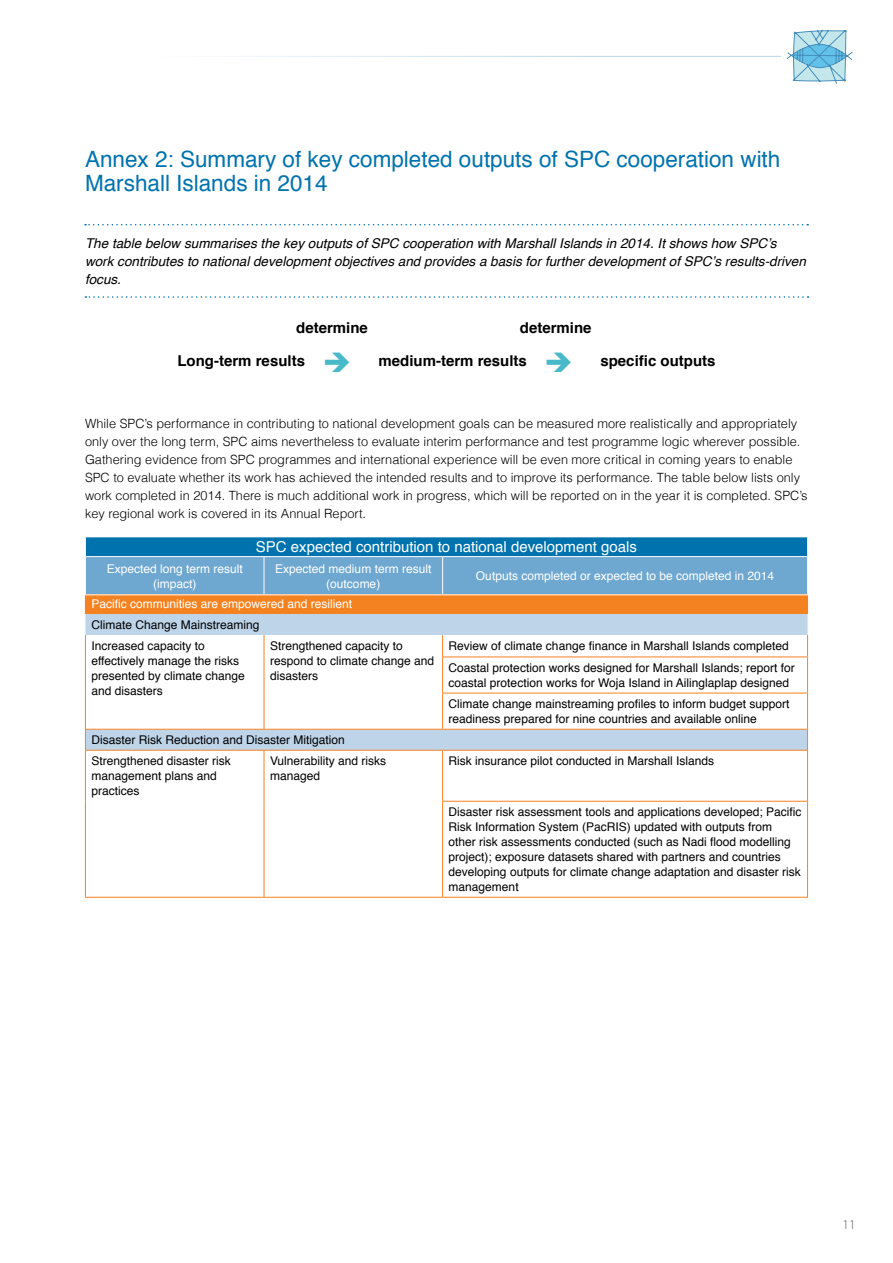
<style>
.page{position:relative;width:893px;height:1263px;background:#fff}
.page>*{position:absolute;margin:0;border:0;box-sizing:border-box;transform-origin:0 0}
.t1{font:22.5px/24px "Helvetica";color:#0073ae}
.t2{font:700 15px "Helvetica";color:#000}
.t3{font:15px "Helvetica";color:#fff}
.t4{font:italic 13.5px/18px "Helvetica";color:#000}
.t5{font:300 13.5px "Myriad Pro";color:#58595b}
.t6{font:300 12.75px/18px "Helvetica";color:#000}
.t7{font:12px/15px "Helvetica";color:#000}
.t8{font:12px/15px "Helvetica";color:#fff;text-align:center}
.s1{color:#48b9c9}
</style>
<div class="page">
<hr style="left:43px;top:56px;width:738px;height:1px;background:#1870b9">
<svg style="left:786px;top:29px;width:67px;height:55px"></svg>
<div style="left:85px;top:614px;width:722px;height:21px;background:#bed4e9"></div>
<svg style="left:86px;top:635px;width:721px;height:262px"></svg>
<svg style="left:85px;top:635px;width:1px;height:22px"></svg>
<hr style="left:85px;top:657px;width:1px;height:36px;background:#f58220">
<hr style="left:85px;top:693px;width:1px;height:36px;background:#f58220">
<svg style="left:264px;top:635px;width:1px;height:22px"></svg>
<hr style="left:264px;top:657px;width:1px;height:36px;background:#f58220">
<hr style="left:264px;top:693px;width:1px;height:36px;background:#f58220">
<svg style="left:442px;top:635px;width:1px;height:21px"></svg>
<svg style="left:807px;top:635px;width:1px;height:21px"></svg>
<hr style="left:442px;top:657px;width:1px;height:36px;background:#f58220">
<hr style="left:807px;top:657px;width:1px;height:36px;background:#f58220">
<hr style="left:442px;top:656px;width:366px;height:1px;background:#f58220">
<hr style="left:442px;top:693px;width:1px;height:36px;background:#f58220">
<hr style="left:807px;top:693px;width:1px;height:36px;background:#f58220">
<hr style="left:442px;top:693px;width:366px;height:1px;background:#f58220">
<svg style="left:85px;top:730px;width:1px;height:20px"></svg>
<svg style="left:807px;top:730px;width:1px;height:20px"></svg>
<hr style="left:85px;top:729px;width:179px;height:1px;background:#f58220">
<hr style="left:264px;top:729px;width:179px;height:1px;background:#f58220">
<hr style="left:443px;top:729px;width:365px;height:1px;background:#f58220">
<svg style="left:85px;top:537px;width:723px;height:77px;background:#76929c"></svg>
<hr style="left:85px;top:556px;width:179px;height:1px;background:#fff">
<hr style="left:264px;top:556px;width:179px;height:1px;background:#fff">
<hr style="left:443px;top:556px;width:365px;height:1px;background:#fff">
<hr style="left:85px;top:594px;width:179px;height:1px;background:#fff">
<hr style="left:443px;top:594px;width:365px;height:1px;background:#fff">
<hr style="left:85px;top:751px;width:1px;height:50px;background:#f58220">
<hr style="left:85px;top:750px;width:179px;height:1px;background:#f58220">
<hr style="left:264px;top:751px;width:1px;height:50px;background:#f58220">
<hr style="left:264px;top:750px;width:179px;height:1px;background:#f58220">
<hr style="left:442px;top:751px;width:1px;height:50px;background:#f58220">
<hr style="left:807px;top:751px;width:1px;height:50px;background:#f58220">
<hr style="left:443px;top:750px;width:365px;height:1px;background:#f58220">
<hr style="left:85px;top:801px;width:1px;height:96px;background:#f58220">
<hr style="left:264px;top:801px;width:1px;height:96px;background:#f58220">
<hr style="left:442px;top:802px;width:1px;height:95px;background:#f58220">
<hr style="left:807px;top:802px;width:1px;height:95px;background:#f58220">
<hr style="left:442px;top:801px;width:366px;height:1px;background:#f58220">
<hr style="left:85px;top:897px;width:179px;height:1px;background:#f58220">
<hr style="left:264px;top:897px;width:179px;height:1px;background:#f58220">
<hr style="left:443px;top:897px;width:365px;height:1px;background:#f58220">
<svg style="left:85px;top:224px;width:723px;height:1px"></svg>
<svg style="left:85px;top:296px;width:723px;height:2px"></svg>
<h1 class="t1" style="left:85px;top:148px;width:697px">Annex 2: Summary of key completed outputs of SPC cooperation with<br>Marshall Islands in 2014</h1>
<p class="t4" style="left:85px;top:235px;width:722px">The table below summarises the key outputs of SPC cooperation with Marshall Islands in 2014. It shows how SPC’s work contributes to national development objectives and provides a basis for further development of SPC’s results-driven focus.</p>
<p class="t2" style="left:296px;top:316px;width:73px">determine</p>
<p class="t2" style="left:520px;top:316px;width:73px">determine</p>
<p class="t2" style="left:177px;top:349px;width:539px">Long-term results <span class="s1">➔</span> medium-term results <span class="s1">➔</span> specific outputs</p>
<p class="t6" style="left:85px;top:414px;width:724px">While SPC’s performance in contributing to national development goals can be measured more realistically and appropriately only over the long term, SPC aims nevertheless to evaluate interim performance and test programme logic wherever possible.<br>Gathering evidence from SPC programmes and international experience will be even more critical in coming years to enable SPC to evaluate whether its work has achieved the intended results and to improve its performance. The table below lists only work completed in 2014. There is much additional work in progress, which will be reported on in the year it is completed. SPC’s key regional work is covered in its Annual Report.</p>
<p class="t3" style="left:256px;top:535px;width:383px">SPC expected contribution to national development goals</p>
<p class="t8" style="left:107px;top:561px;width:138px">Expected long term result (impact)</p>
<p class="t8" style="left:275px;top:561px;width:158px">Expected medium term result (outcome)</p>
<p class="t8" style="left:476px;top:569px;width:300px">Outputs completed or expected to be completed in 2014</p>
<p class="t8" style="left:91px;top:597px;width:262px">Pacific communities are empowered and resilient</p>
<p class="t7" style="left:91px;top:615px;width:170px;line-height:21px">Climate Change Mainstreaming<br>Increased capacity to</p>
<p class="t7" style="left:91px;top:654px;width:155px">effectively manage the risks presented by climate change and disasters</p>
<p class="t7" style="left:270px;top:639px;width:166px">Strengthened capacity to respond to climate change and disasters</p>
<p class="t7" style="left:449px;top:635px;width:348px;line-height:21.9px">Review of climate change finance in Marshall Islands completed<br>Coastal protection works designed for Marshall Islands; report for</p>
<p class="t7" style="left:449px;top:672px;width:342px;line-height:21.1px">coastal protection works for Woja Island in Ailinglaplap designed<br>Climate change mainstreaming profiles to inform budget support</p>
<p class="t7" style="left:449px;top:712px;width:310px">readiness prepared for nine countries and available online</p>
<p class="t7" style="left:91px;top:730px;width:255px;line-height:21px">Disaster Risk Reduction and Disaster Mitigation<br>Strengthened disaster risk</p>
<p class="t7" style="left:91px;top:769px;width:127px">management plans and practices</p>
<p class="t7" style="left:270px;top:754px;width:118px">Vulnerability and risks managed</p>
<p class="t7" style="left:449px;top:754px;width:267px">Risk insurance pilot conducted in Marshall Islands</p>
<p class="t7" style="left:449px;top:805px;width:354px">Disaster risk assessment tools and applications developed; Pacific Risk Information System (PacRIS) updated with outputs from other risk assessments conducted (such as Nadi flood modelling project); exposure datasets shared with partners and countries developing outputs for climate change adaptation and disaster risk management</p>
<p class="t5" style="left:842px;top:1216px;width:15px">11</p>
</div>
